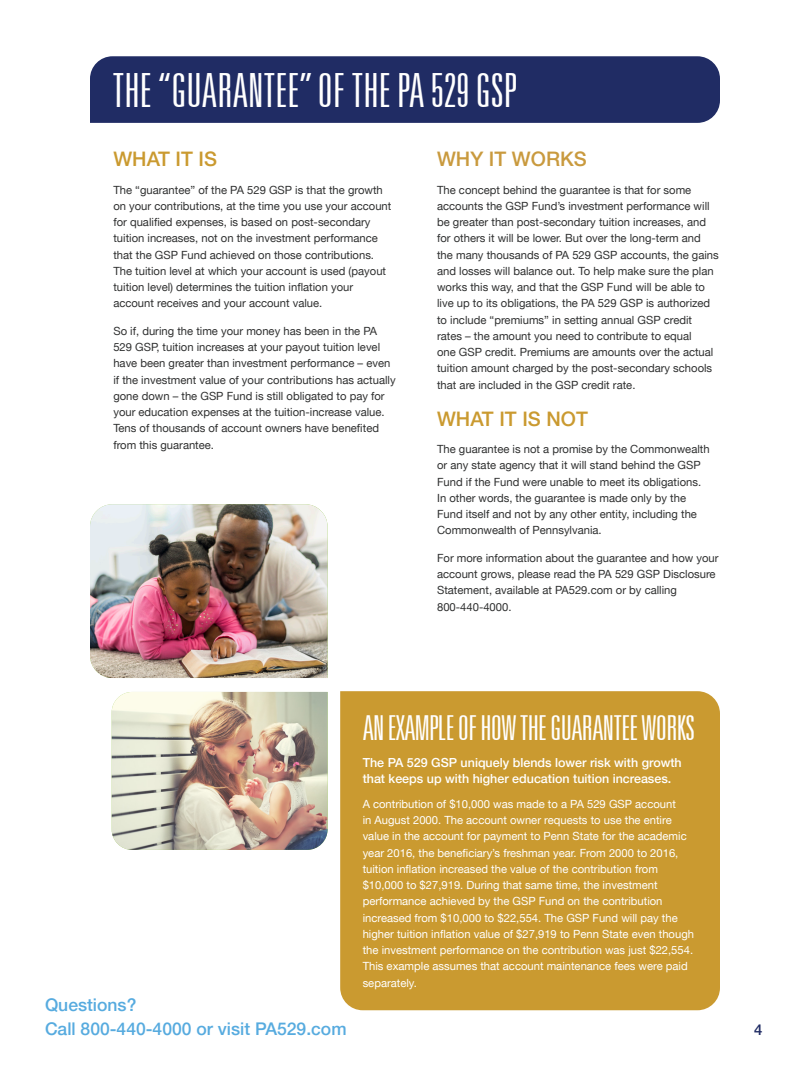
<style>
.page{position:relative;width:810px;height:1080px;background:#fff}
.page>*{position:absolute;margin:0;border:0;box-sizing:border-box;transform-origin:0 0}
.t1{font:300 ultra-condensed 46.25px "Nova Light Ultra S Si";color:#fff}
.text{font:300 ultra-condensed 33.75px "Nova Light Ultra S Si";letter-spacing:-.02em;color:#fff}
.text-2{font:500 20px "Helvetica Neue LT";color:#ca9a30}
.text-3{font:500 20px "Helvetica Neue LT";color:#c99a3e}
.t2{font:500 17.5px/24px "Helvetica Neue LT";color:#57abdf}
.t3{font:500 15px "Helvetica Neue LT";color:#202c64}
.t4{font:500 12.5px/16.2px "Helvetica Neue LT";color:#fff}
.text-4{font:11.25px/16.2px "Helvetica Neue LT";color:#2f3030}
.t5{font:11.25px/16.2px "Helvetica Neue LT";color:#fff}
</style>
<div class="page">
<div style="left:90px;top:56px;width:630px;height:67px;background:#202c64"></div>
<div style="left:340px;top:691px;width:380px;height:319px;background:#ca9a30"></div>
<img style="left:90px;top:504px;width:238px;height:174px">
<img style="left:112px;top:692px;width:216px;height:158px">
<p class="t1" style="left:112px;top:66px;width:406px">THE “GUARANTEE” OF THE PA 529 GSP</p>
<p class="text-2" style="left:113px;top:147px;width:105px">WHAT IT IS</p>
<p class="text-4" style="left:113px;top:181px;width:279px">The “guarantee” of the PA 529 GSP is that the growth on your contributions, at the time you use your account for qualified expenses, is based on post-secondary tuition increases, not on the investment performance that the GSP Fund achieved on those contributions.<br>The tuition level at which your account is used (payout tuition level) determines the tuition inflation your account receives and your account value.</p>
<p class="text-4" style="left:113px;top:323px;width:284px">So if, during the time your money has been in the PA 529 GSP, tuition increases at your payout tuition level have been greater than investment performance – even if the investment value of your contributions has actually gone down – the GSP Fund is still obligated to pay for your education expenses at the tuition-increase value.<br>Tens of thousands of account owners have benefited from this guarantee.</p>
<p class="text-3" style="left:437px;top:147px;width:151px">WHY IT WORKS</p>
<p class="text-4" style="left:437px;top:181px;width:283px">The concept behind the guarantee is that for some accounts the GSP Fund’s investment performance will be greater than post-secondary tuition increases, and for others it will be lower. But over the long-term and the many thousands of PA 529 GSP accounts, the gains and losses will balance out. To help make sure the plan works this way, and that the GSP Fund will be able to live up to its obligations, the PA 529 GSP is authorized to include “premiums” in setting annual GSP credit rates – the amount you need to contribute to equal<br>one GSP credit. Premiums are amounts over the actual tuition amount charged by the post-secondary schools that are included in the GSP credit rate.</p>
<p class="text-2" style="left:437px;top:407px;width:152px">WHAT IT IS NOT</p>
<p class="text-4" style="left:437px;top:441px;width:274px">The guarantee is not a promise by the Commonwealth or any state agency that it will stand behind the GSP Fund if the Fund were unable to meet its obligations.<br>In other words, the guarantee is made only by the Fund itself and not by any other entity, including the Commonwealth of Pennsylvania.</p>
<p class="text-4" style="left:437px;top:550px;width:283px">For more information about the guarantee and how your account grows, please read the PA 529 GSP Disclosure Statement, available at PA529.com or by calling 800-440-4000.</p>
<p class="t2" style="left:45px;top:993px;width:303px">Questions?<br>Call 800-440-4000 or visit PA529.com</p>
<p class="text" style="left:363px;top:710px;width:334px">AN EXAMPLE OF HOW THE GUARANTEE WORKS</p>
<p class="t4" style="left:363px;top:755px;width:321px">The PA 529 GSP uniquely blends lower risk with growth that keeps up with higher education tuition increases.</p>
<p class="t5" style="left:363px;top:796px;width:333px">A contribution of $10,000 was made to a PA 529 GSP account<br>in August 2000. The account owner requests to use the entire value in the account for payment to Penn State for the academic year 2016, the beneficiary’s freshman year. From 2000 to 2016, tuition inflation increased the value of the contribution from $10,000 to $27,919. During that same time, the investment performance achieved by the GSP Fund on the contribution increased from $10,000 to $22,554. The GSP Fund will pay the higher tuition inflation value of $27,919 to Penn State even though the investment performance on the contribution was just $22,554.<br>This example assumes that account maintenance fees were paid separately.</p>
<p class="t3" style="left:754px;top:1021px;width:10px">4</p>
</div>
